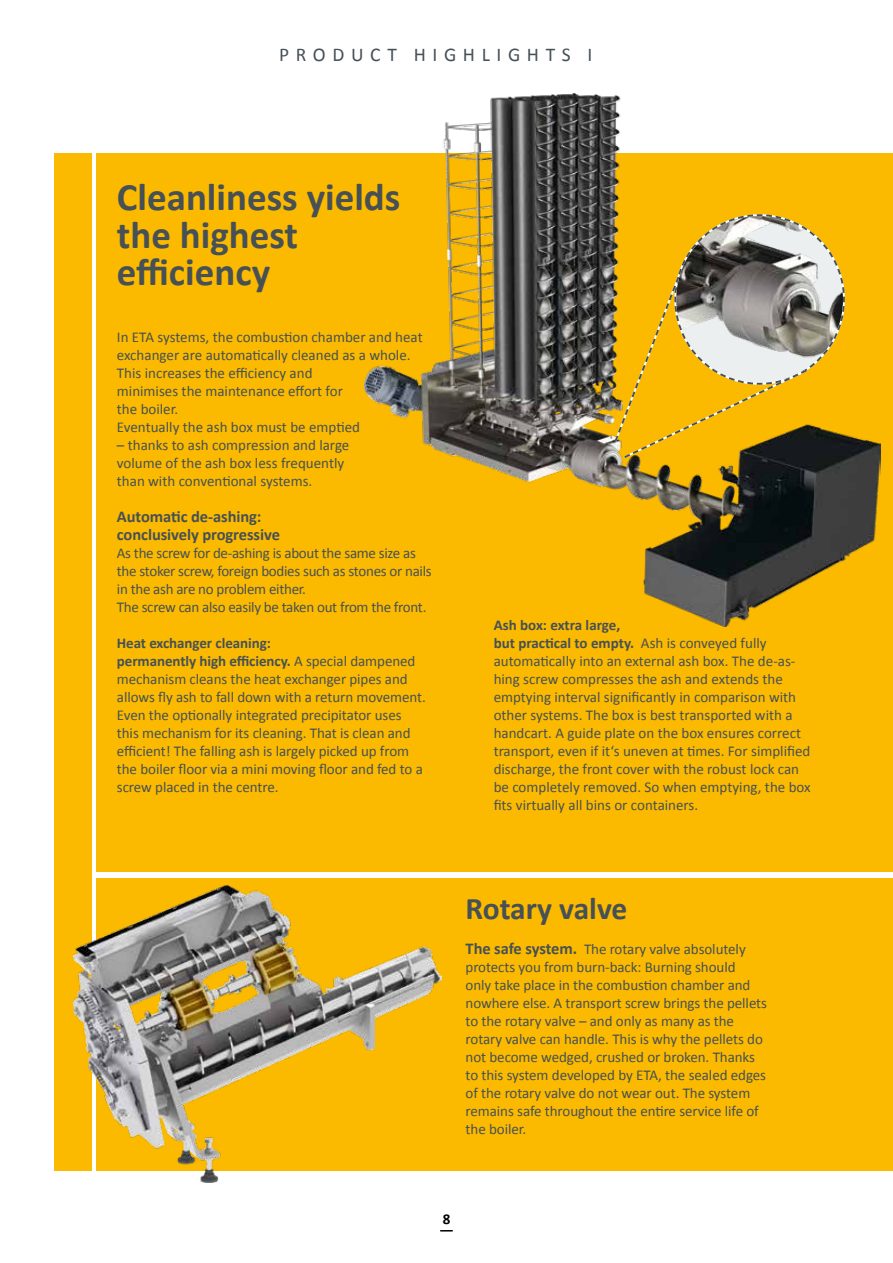
<style>
.page{position:relative;width:893px;height:1263px;background:#fff}
.page>*{position:absolute;margin:0;border:0;box-sizing:border-box;transform-origin:0 0}
.t1{font:700 39px/37.5px "Calibri";color:#465055}
.t2{font:700 31.5px "Calibri";color:#465055}
.t3{font:19.5px "Calibri";letter-spacing:.34em;color:#465055}
.t4{font:700 16.5px/18px "Calibri";letter-spacing:-.005em;color:#465055}
.t5{font:15px/18px "Calibri";letter-spacing:-.005em;color:#465055}
.t6{font:700 15px "Calibri";color:#000}
.s1{font-weight:700}
.s2{font-weight:700;font-size:16.5px}
</style>
<div class="page">
<div style="left:97px;top:878px;width:796px;height:292px;background:#fbba00"></div>
<div style="left:97px;top:153px;width:796px;height:719px;background:#fbba00"></div>
<div style="left:54px;top:153px;width:38px;height:1017px;background:#fbba00"></div>
<img style="left:73px;top:885px;width:369px;height:297px">
<img style="left:365px;top:94px;width:515px;height:532px">
<svg style="left:613px;top:213px;width:233px;height:247px"></svg>
<h3 class="t3" style="left:279px;top:42px;width:315px">PRODUCT HIGHLIGHTS I</h3>
<h1 class="t1" style="left:117px;top:178px;width:285px">Cleanliness yields the highest efficiency</h1>
<p class="t5" style="left:117px;top:328px;width:307px">In ETA systems, the combustion chamber and heat exchanger are automatically cleaned as a whole.<br>This increases the efficiency and<br>minimises the maintenance effort for<br>the boiler.<br>Eventually the ash box must be emptied</p>
<p class="t5" style="left:117px;top:436px;width:234px">– thanks to ash compression and large volume of the ash box less frequently than with conventional systems.</p>
<p class="t4" style="left:117px;top:508px;width:165px">Automatic de-ashing: conclusively progressive</p>
<p class="t5" style="left:117px;top:544px;width:316px">As the screw for de-ashing is about the same size as the stoker screw, foreign bodies such as stones or nails in the ash are no problem either.<br>The screw can also easily be taken out from the front.</p>
<p class="t5" style="left:117px;top:634px;width:310px"><span class="s1">Heat exchanger cleaning:<br>permanently high efficiency.</span> A special dampened mechanism cleans the heat exchanger pipes and allows fly ash to fall down with a return movement.<br>Even the optionally integrated precipitator uses this mechanism for its cleaning. That is clean and efficient! The falling ash is largely picked up from the boiler floor via a mini moving floor and fed to a screw placed in the centre.</p>
<p class="t5" style="left:494px;top:616px;width:319px"><span class="s1">Ash box: extra large,<br>but practical to empty.</span> Ash is conveyed fully automatically into an external ash box. The de-as&shy;hing screw compresses the ash and extends the emptying interval significantly in comparison with other systems. The box is best transported with a handcart. A guide plate on the box ensures correct transport, even if it‘s uneven at times. For simplified discharge, the front cover with the robust lock can be completely removed. So when emptying, the box fits virtually all bins or containers.</p>
<h2 class="t2" style="left:466px;top:888px;width:163px">Rotary valve</h2>
<p class="t5" style="left:466px;top:940px;width:303px"><span class="s2">The safe system.</span> The rotary valve absolutely protects you from burn-back: Burning should<br>only take place in the combustion chamber and nowhere else. A transport screw brings the pellets to the rotary valve – and only as many as the rotary valve can handle. This is why the pellets do not become wedged, crushed or broken. Thanks to this system developed by ETA, the sealed edges of the rotary valve do not wear out. The system remains safe throughout the entire service life of the boiler.</p>
<p class="t6" style="left:443px;top:1209px;width:9px">8</p>
</div>
